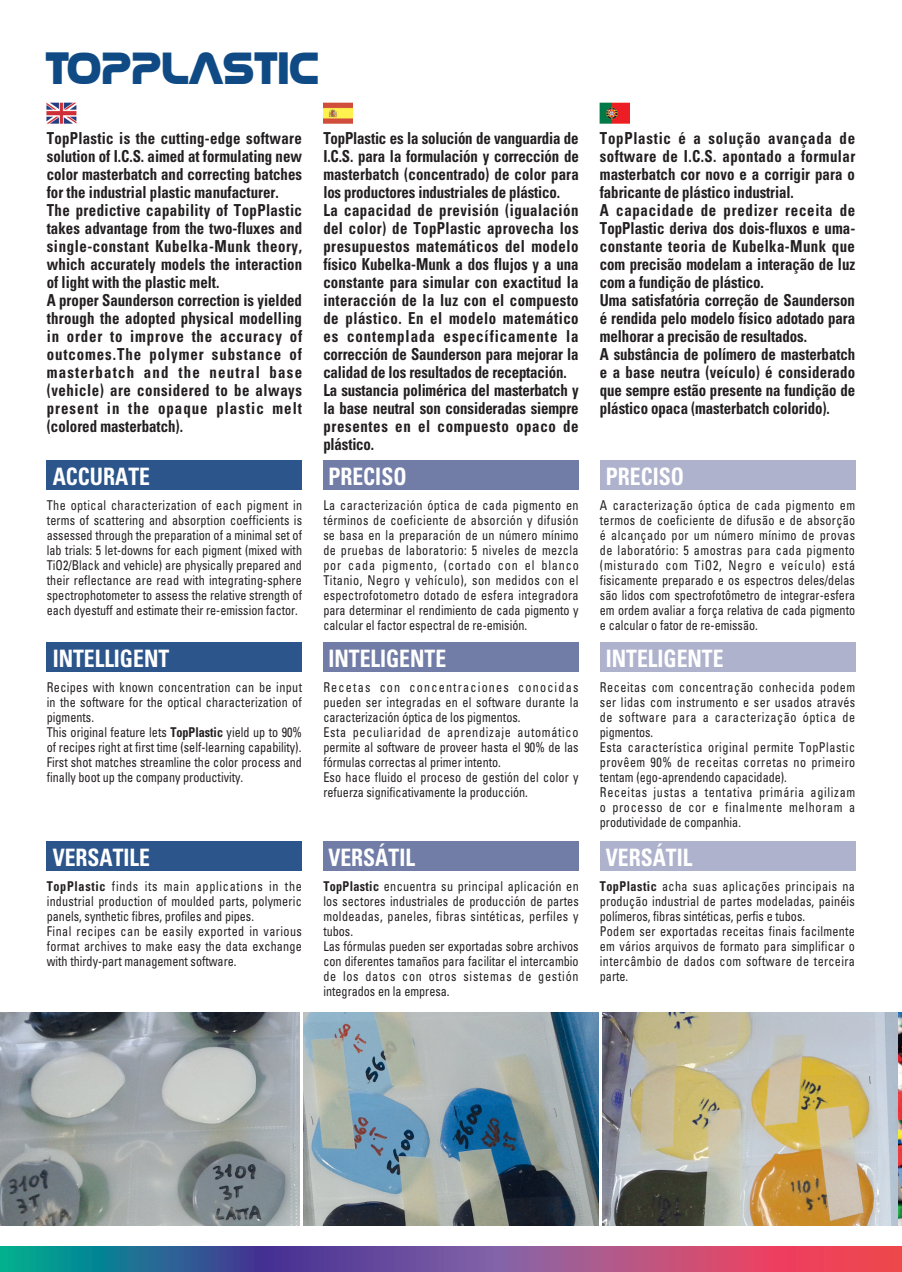
<style>
.page{position:relative;width:902px;height:1272px;background:#fff}
.page>*{position:absolute;margin:0;border:0;box-sizing:border-box;transform-origin:0 0}
.t1{font:800 45px "Nasalization";letter-spacing:-.03em;color:#0f4a84;scale:1.05 1}
.t2{font:700 condensed 24px "Univers";color:#fff;scale:.9 1}
.t3{font:700 condensed 16.5px/18px "Univers";color:#231f20;scale:.9 1}
.t4{font:700 condensed 16.5px/18px "Univers";letter-spacing:.02em;color:#231f20;scale:.9 1}
.t5{font:condensed 13.5px/15px "Univers";letter-spacing:.015em;color:#231f20;scale:.9 1}
.t6{font:condensed 13.5px/15px "Univers";letter-spacing:.04em;color:#231f20;scale:.9 1}
.s1{font-weight:700}
</style>
<div class="page">
<img style="left:47px;top:102px;width:29px;height:22px">
<img style="left:323px;top:102px;width:30px;height:22px">
<img style="left:600px;top:102px;width:29px;height:22px">
<svg style="left:0;top:1246px;width:901px;height:25px;background:#7c5888"></svg>
<img style="left:602px;top:1012px;width:299px;height:213px">
<div style="left:47px;top:460px;width:255px;height:30px;background:#2c558c"></div>
<div style="left:47px;top:642px;width:255px;height:30px;background:#2c558c"></div>
<div style="left:47px;top:841px;width:255px;height:30px;background:#2c558c"></div>
<div style="left:323px;top:460px;width:255px;height:30px;background:#717da7"></div>
<div style="left:323px;top:642px;width:255px;height:30px;background:#717da7"></div>
<div style="left:323px;top:841px;width:255px;height:30px;background:#717da7"></div>
<div style="left:600px;top:460px;width:255px;height:30px;background:#aeb2cd"></div>
<div style="left:600px;top:642px;width:255px;height:30px;background:#aeb2cd"></div>
<div style="left:600px;top:841px;width:255px;height:30px;background:#aeb2cd"></div>
<img style="left:303px;top:1012px;width:295px;height:213px">
<img style="left:0;top:1012px;width:299px;height:213px">
<h1 class="t1" style="left:45px;top:42px;width:263px">TOPPLASTIC</h1>
<p class="t4" style="left:47px;top:129px;width:285px">TopPlastic is the cutting-edge software solution of I.C.S. aimed at formulating new color masterbatch and correcting batches for the industrial plastic manufacturer.<br>The predictive capability of TopPlastic takes advantage from the two-fluxes and single-constant Kubelka-Munk theory, which accurately models the interaction of light with the plastic melt.<br>A proper Saunderson correction is yielded through the adopted physical modelling in order to improve the accuracy of outcomes.The polymer substance of masterbatch and the neutral base (vehicle) are considered to be always present in the opaque plastic melt (colored masterbatch).</p>
<h2 class="t2" style="left:53px;top:461px;width:107px">ACCURATE</h2>
<p class="t5" style="left:47px;top:497px;width:285px;text-align:justify">The optical characterization of each pigment in terms of scattering and absorption coefficients is assessed through the preparation of a minimal set of lab trials: 5 let-downs for each pigment (mixed with TiO2/Black and vehicle) are physically prepared and their reflectance are read with integrating-sphere spectrophotometer to assess the relative strength of each dyestuff and estimate their re-emission factor.</p>
<h2 class="t2" style="left:53px;top:643px;width:131px">INTELLIGENT</h2>
<p class="t5" style="left:47px;top:679px;width:285px">Recipes with known concentration can be input in the software for the optical characterization of pigments.<br>This original feature lets <span class="s1">TopPlastic</span> yield up to 90% of recipes right at first time (self-learning capability).<br>First shot matches streamline the color process and finally boot up the company productivity.</p>
<h2 class="t2" style="left:53px;top:842px;width:107px">VERSATILE</h2>
<p class="t5" style="left:47px;top:878px;width:285px"><span class="s1">TopPlastic</span> finds its main applications in the industrial production of moulded parts, polymeric panels, synthetic fibres, profiles and pipes.<br>Final recipes can be easily exported in various format archives to make easy the data exchange with thirdy-part management software.</p>
<p class="t3" style="left:323px;top:129px;width:285px">TopPlastic es la solución de vanguardia de I.C.S. para la formulación y corrección de masterbatch (concentrado) de color para los productores industriales de plástico.<br>La capacidad de previsión (igualación del color) de TopPlastic aprovecha los presupuestos matemáticos del modelo físico Kubelka-Munk a dos flujos y a una constante para simular con exactitud la interacción de la luz con el compuesto de plástico. En el modelo matemático es contemplada específicamente la corrección de Saunderson para mejorar la calidad de los resultados de receptación.<br>La sustancia polimérica del masterbatch y la base neutral son consideradas siempre presentes en el compuesto opaco de plástico.</p>
<p class="t3" style="left:600px;top:129px;width:285px">TopPlastic é a solução avançada de software de I.C.S. apontado a formular masterbatch cor novo e a corrigir para o fabricante de plástico industrial.<br>A capacidade de predizer receita de TopPlastic deriva dos dois-fluxos e uma&shy;constante teoria de Kubelka-Munk que com precisão modelam a interação de luz com a fundição de plástico.<br>Uma satisfatória correção de Saunderson é rendida pelo modelo físico adotado para melhorar a precisão de resultados.<br>A substância de polímero de masterbatch e a base neutra (veículo) é considerado que sempre estão presente na fundição de plástico opaca (masterbatch colorido).</p>
<h2 class="t2" style="left:328px;top:461px;width:88px">PRECISO</h2>
<p class="t5" style="left:323px;top:497px;width:285px;text-align:justify">La caracterización óptica de cada pigmento en términos de coeficiente de absorción y difusión se basa en la preparación de un número mínimo de pruebas de laboratorio: 5 niveles de mezcla por cada pigmento, (cortado con el blanco Titanio, Negro y vehículo), son medidos con el espectrofotometro dotado de esfera integradora para determinar el rendimiento de cada pigmento y calcular el factor espectral de re-emisión.</p>
<h2 class="t2" style="left:328px;top:643px;width:130px">INTELIGENTE</h2>
<p class="t5" style="left:323px;top:679px;width:285px">Recetas con concentraciones conocidas pueden ser integradas en el software durante la caracterización óptica de los pigmentos.<br>Esta peculiaridad de aprendizaje automático permite al software de proveer hasta el 90% de las fórmulas correctas al primer intento.<br>Eso hace fluido el proceso de gestión del color y refuerza significativamente la producción.</p>
<h2 class="t2" style="left:328px;top:842px;width:98px">VERSÁTIL</h2>
<p class="t5" style="left:323px;top:878px;width:285px"><span class="s1">TopPlastic</span> encuentra su principal aplicación en los sectores industriales de producción de partes moldeadas, paneles, fibras sintéticas, perfiles y tubos.<br>Las fórmulas pueden ser exportadas sobre archivos con diferentes tamaños para facilitar el intercambio de los datos con otros sistemas de gestión integrados en la empresa.</p>
<h2 class="t2" style="left:605px;top:461px;width:88px">PRECISO</h2>
<p class="t5" style="left:600px;top:497px;width:285px;text-align:justify">A caracterização óptica de cada pigmento em termos de coeficiente de difusão e de absorção é alcançado por um número mínimo de provas de laboratório: 5 amostras para cada pigmento (misturado com TiO2, Negro e veículo) está fisicamente preparado e os espectros deles/delas são lidos com spectrofotômetro de integrar-esfera em ordem avaliar a força relativa de cada pigmento e calcular o fator de re-emissão.</p>
<h2 class="t2" style="left:605px;top:643px;width:130px">INTELIGENTE</h2>
<p class="t6" style="left:600px;top:679px;width:285px">Receitas com concentração conhecida podem ser lidas com instrumento e ser usados através de software para a caracterização óptica de pigmentos.<br>Esta característica original permite TopPlastic provêem 90% de receitas corretas no primeiro tentam (ego-aprendendo capacidade).<br>Receitas justas a tentativa primária agilizam o processo de cor e finalmente melhoram a produtividade de companhia.</p>
<h2 class="t2" style="left:605px;top:842px;width:98px">VERSÁTIL</h2>
<p class="t5" style="left:600px;top:878px;width:285px"><span class="s1">TopPlastic</span> acha suas aplicações principais na produção industrial de partes modeladas, painéis polímeros, fibras sintéticas, perfis e tubos.<br>Podem ser exportadas receitas finais facilmente em vários arquivos de formato para simplificar o intercâmbio de dados com software de terceira parte.</p>
</div>
